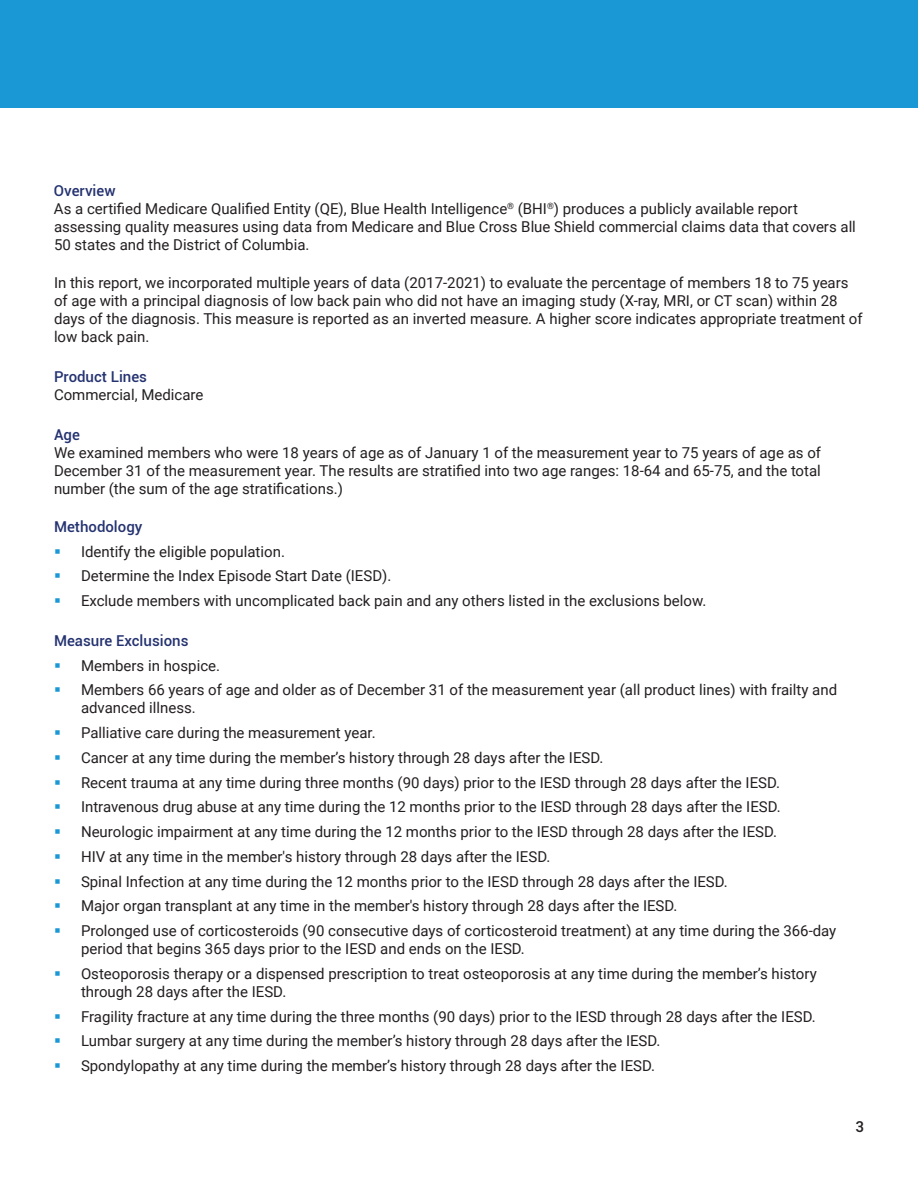
<style>
.page{position:relative;width:918px;height:1188px;background:#fff}
.page>*{position:absolute;margin:0;border:0;box-sizing:border-box;transform-origin:0 0}
.t1{font:15px/24.8px "Roboto";color:#231f20}
.t2{font:500 15px "Roboto";color:#243270}
.t3{font:500 15px "Roboto";color:#231f20}
.s1{font-weight:500;color:#243270}
</style>
<div class="page">
<div style="left:0;top:0;width:918px;height:108px;background:#1a98d5"></div>
<p class="t1" style="left:54px;top:181px;width:803px;line-height:18px"><span class="s1">Overview<br></span>As a certified Medicare Qualified Entity (QE), Blue Health Intelligence<sup>®</sup> (BHI<sup>®</sup>) produces a publicly available report assessing quality measures using data from Medicare and Blue Cross Blue Shield commercial claims data that covers all 50 states and the District of Columbia.</p>
<p class="t1" style="left:54px;top:273px;width:810px;line-height:18px">In this report, we incorporated multiple years of data (2017-2021) to evaluate the percentage of members 18 to 75 years of age with a principal diagnosis of low back pain who did not have an imaging study (X-ray, MRI, or CT scan) within 28 days of the diagnosis. This measure is reported as an inverted measure. A higher score indicates appropriate treatment of low back pain.</p>
<p class="t2" style="left:54px;top:366px;width:95px">Product Lines</p>
<p class="t1" style="left:54px;top:382px;width:151px">Commercial, Medicare</p>
<p class="t2" style="left:54px;top:424px;width:27px">Age</p>
<p class="t1" style="left:54px;top:443px;width:769px;line-height:18px;text-align:justify">We examined members who were 18 years of age as of January 1 of the measurement year to 75 years of age as of December 31 of the measurement year. The results are stratified into two age ranges: 18-64 and 65-75, and the total number (the sum of the age stratifications.)</p>
<p class="t2" style="left:54px;top:516px;width:90px">Methodology</p>
<p class="t1" style="left:81px;top:538px;width:627px">Identify the eligible population.<br>Determine the Index Episode Start Date (IESD).<br>Exclude members with uncomplicated back pain and any others listed in the exclusions below.</p>
<p class="t2" style="left:54px;top:630px;width:136px">Measure Exclusions</p>
<p class="t1" style="left:81px;top:652px;width:758px">Members in hospice.<br>Members 66 years of age and older as of December 31 of the measurement year (all product lines) with frailty and</p>
<p class="t1" style="left:81px;top:695px;width:757px">advanced illness.<br>Palliative care during the measurement year.<br>Cancer at any time during the member’s history through 28 days after the IESD.<br>Recent trauma at any time during three months (90 days) prior to the IESD through 28 days after the IESD.<br>Intravenous drug abuse at any time during the 12 months prior to the IESD through 28 days after the IESD.<br>Neurologic impairment at any time during the 12 months prior to the IESD through 28 days after the IESD.<br>HIV at any time in the member's history through 28 days after the IESD.<br>Spinal Infection at any time during the 12 months prior to the IESD through 28 days after the IESD.<br>Major organ transplant at any time in the member's history through 28 days after the IESD.<br>Prolonged use of corticosteroids (90 consecutive days of corticosteroid treatment) at any time during the 366-day</p>
<p class="t1" style="left:81px;top:936px;width:737px">period that begins 365 days prior to the IESD and ends on the IESD.<br>Osteoporosis therapy or a dispensed prescription to treat osteoporosis at any time during the member’s history</p>
<p class="t1" style="left:81px;top:979px;width:736px">through 28 days after the IESD.<br>Fragility fracture at any time during the three months (90 days) prior to the IESD through 28 days after the IESD.<br>Lumbar surgery at any time during the member’s history through 28 days after the IESD.<br>Spondylopathy at any time during the member’s history through 28 days after the IESD.</p>
<p class="t3" style="left:855px;top:1116px;width:10px">3</p>
</div>
